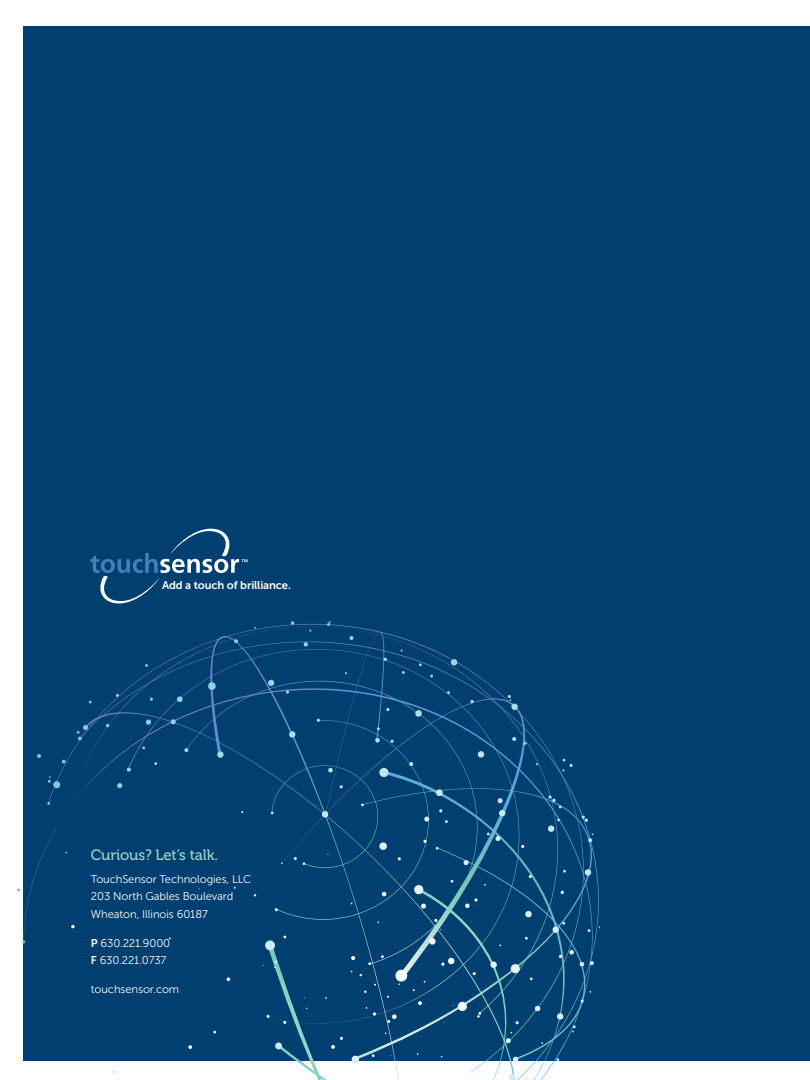
<style>
.page{position:relative;width:810px;height:1080px;background:#fff}
.page>*{position:absolute;margin:0;border:0;box-sizing:border-box;transform-origin:0 0}
.t1{font:15px "Museo 500";letter-spacing:-.01em;color:#9bd5c9}
.t2{font:11.25px/17.5px "Museo Sans 300";letter-spacing:-.01em;color:#fff}
.t3{font:11.25px "Museo Sans 700";letter-spacing:-.01em;color:#fff}
.s1{font-family:"Museo Sans 700"}
</style>
<div class="page">
<div style="left:23px;top:26px;width:787px;height:1035px;background:#003f6f"></div>
<svg style="left:79px;top:628px;width:184px;height:420px"></svg>
<svg style="left:226px;top:977px;width:4px;height:4px"></svg>
<svg style="left:188px;top:1045px;width:4px;height:4px"></svg>
<svg style="left:208px;top:682px;width:8px;height:8px"></svg>
<svg style="left:37px;top:754px;width:4px;height:4px"></svg>
<svg style="left:62px;top:760px;width:4px;height:4px"></svg>
<svg style="left:177px;top:696px;width:6px;height:6px"></svg>
<svg style="left:145px;top:720px;width:6px;height:5px"></svg>
<svg style="left:184px;top:748px;width:5px;height:4px"></svg>
<svg style="left:234px;top:639px;width:4px;height:4px"></svg>
<svg style="left:117px;top:783px;width:6px;height:5px"></svg>
<svg style="left:170px;top:719px;width:6px;height:6px"></svg>
<svg style="left:106px;top:724px;width:4px;height:4px"></svg>
<svg style="left:217px;top:751px;width:7px;height:7px"></svg>
<svg style="left:127px;top:768px;width:4px;height:4px"></svg>
<svg style="left:77px;top:725px;width:11px;height:16px"></svg>
<svg style="left:48px;top:776px;width:13px;height:13px"></svg>
<svg style="left:17px;top:802px;width:58px;height:142px"></svg>
<svg style="left:263px;top:621px;width:337px;height:459px"></svg>
<svg style="left:90px;top:528px;width:158px;height:76px"></svg>
<p class="t3" style="left:162px;top:579px;width:130px">Add a touch of brilliance.</p>
<p class="t1" style="left:91px;top:846px;width:129px">Curious? Let’s talk.</p>
<p class="t2" style="left:91px;top:870px;width:162px">TouchSensor Technologies, LLC<br>203 North Gables Boulevard<br>Wheaton, Illinois 60187</p>
<p class="t2" style="left:91px;top:934px;width:81px"><span class="s1">P</span> 630.221.9000<br><span class="s1">F</span> 630.221.0737</p>
<p class="t2" style="left:91px;top:980px;width:90px">touchsensor.com</p>
</div>
